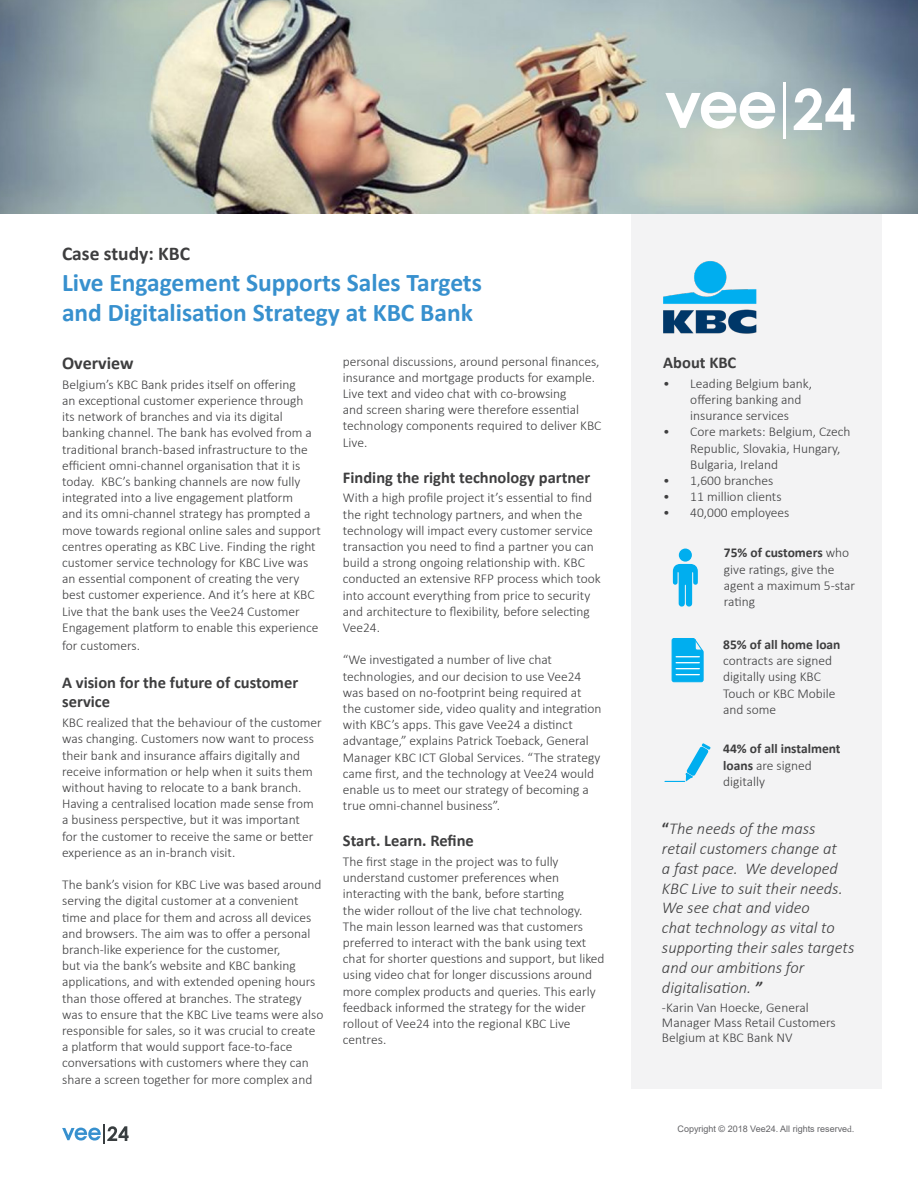
<style>
.page{position:relative;width:918px;height:1188px;background:#fff}
.page>*{position:absolute;margin:0;border:0;box-sizing:border-box;transform-origin:0 0}
.t1{font:700 25.5px/30.6px "Calibri";color:#3790ce}
.t2{font:700 19.5px "Calibri";color:#3e3e3f}
.t3{font:700 18px "Calibri";color:#3e3e3f}
.t4{font:italic 300 16.5px/19.8px "Calibri";color:#3e3e3f}
.t5{font:700 16.5px/19.8px "Calibri";color:#3e3e3f}
.t6{font:300 13.5px/16.2px "Calibri";color:#3e3e3f}
.t7{font:700 13.5px/16.2px "Calibri";color:#3e3e3f}
.t8{font:9px "Arial";color:#636366}
.s1{font-weight:700}
.s2{font-weight:300}
.s3{font-weight:700;font-style:normal}
.s4{font-family:"Minion Pro"}
</style>
<div class="page">
<svg style="left:107px;top:1126px;width:22px;height:15px"></svg>
<hr style="left:103px;top:1124px;width:2px;height:20px;background:#393e40">
<svg style="left:62px;top:1128px;width:39px;height:13px"></svg>
<div style="left:631px;top:214px;width:251px;height:875px;background:#f3f3f4"></div>
<img style="left:0;top:0;width:918px;height:214px">
<svg style="left:794px;top:88px;width:60px;height:42px"></svg>
<hr style="left:783px;top:82px;width:3px;height:57px;background:#fff">
<svg style="left:665px;top:92px;width:110px;height:37px"></svg>
<svg style="left:673px;top:564px;width:25px;height:43px"></svg>
<div style="left:679px;top:549px;width:13px;height:13px;background:#00aeef;border-radius:50%"></div>
<img style="left:663px;top:261px;width:93px;height:73px">
<svg style="left:672px;top:638px;width:31px;height:44px"></svg>
<svg style="left:665px;top:743px;width:46px;height:39px"></svg>
<h2 class="t2" style="left:62px;top:240px;width:130px">Case study: KBC</h2>
<h1 class="t1" style="left:62px;top:267px;width:422px">Live Engagement Supports Sales Targets and Digitalisation Strategy at KBC Bank</h1>
<h3 class="t3" style="left:62px;top:350px;width:73px">Overview</h3>
<p class="t6" style="left:62px;top:376px;width:260px">Belgium’s KBC Bank prides itself on offering<br>an exceptional customer experience through<br>its network of branches and via its digital banking channel. The bank has evolved from a traditional branch-based infrastructure to the efficient omni-channel organisation that it is today. KBC’s banking channels are now fully integrated into a live engagement platform<br>and its omni-channel strategy has prompted a move towards regional online sales and support centres operating as KBC Live. Finding the right customer service technology for KBC Live was an essential component of creating the very best customer experience. And it’s here at KBC Live that the bank uses the Vee24 Customer Engagement platform to enable this experience</p>
<p class="t6" style="left:62px;top:637px;width:79px">for customers.</p>
<p class="t5" style="left:62px;top:672px;width:238px">A vision for the future of customer service</p>
<p class="t6" style="left:62px;top:715px;width:261px">KBC realized that the behaviour of the customer was changing. Customers now want to process their bank and insurance affairs digitally and receive information or help when it suits them without having to relocate to a bank branch.<br>Having a centralised location made sense from a business perspective, but it was important<br>for the customer to receive the same or better experience as an in-branch visit.</p>
<p class="t6" style="left:62px;top:877px;width:263px">The bank’s vision for KBC Live was based around serving the digital customer at a convenient time and place for them and across all devices and browsers. The aim was to offer a personal branch-like experience for the customer,<br>but via the bank’s website and KBC banking applications, and with extended opening hours than those offered at branches. The strategy was to ensure that the KBC Live teams were also responsible for sales, so it was crucial to create a platform that would support face-to-face conversations with customers where they can share a screen together for more complex and</p>
<p class="t6" style="left:343px;top:353px;width:260px">personal discussions, around personal finances, insurance and mortgage products for example.<br>Live text and video chat with co-browsing<br>and screen sharing were therefore essential technology components required to deliver KBC Live.</p>
<p class="t5" style="left:343px;top:467px;width:249px">Finding the right technology partner</p>
<p class="t6" style="left:343px;top:490px;width:260px">With a high profile project it’s essential to find the right technology partners, and when the technology will impact every customer service transaction you need to find a partner you can build a strong ongoing relationship with. KBC conducted an extensive RFP process which took into account everything from price to security and architecture to flexibility, before selecting Vee24.</p>
<p class="t6" style="left:343px;top:652px;width:260px">“We investigated a number of live chat technologies, and our decision to use Vee24 was based on no-footprint being required at the customer side, video quality and integration with KBC’s apps. This gave Vee24 a distinct advantage,” explains Patrick Toeback, General Manager KBC ICT Global Services. “The strategy came first, and the technology at Vee24 would enable us to meet our strategy of becoming a true omni-channel business”.</p>
<p class="t5" style="left:343px;top:831px;width:133px">Start. Learn. Refine</p>
<p class="t6" style="left:343px;top:853px;width:263px">The first stage in the project was to fully understand customer preferences when interacting with the bank, before starting<br>the wider rollout of the live chat technology.<br>The main lesson learned was that customers preferred to interact with the bank using text chat for shorter questions and support, but liked using video chat for longer discussions around more complex products and queries. This early feedback informed the strategy for the wider rollout of Vee24 into the regional KBC Live centres.</p>
<p class="t5" style="left:663px;top:352px;width:75px">About KBC</p>
<p class="t6" style="left:690px;top:375px;width:123px;text-indent:-27px">• Leading Belgium bank, offering banking and insurance services</p>
<p class="t6" style="left:690px;top:424px;width:162px;text-indent:-27px">• Core markets: Belgium, Czech<br>Republic, Slovakia, Hungary,<br>Bulgaria, Ireland</p>
<p class="t6" style="left:663px;top:472px;width:112px">• 1,600 branches</p>
<p class="t6" style="left:663px;top:488px;width:120px">• 11 million clients</p>
<p class="t6" style="left:663px;top:505px;width:128px">• 40,000 employees</p>
<p class="t6" style="left:724px;top:545px;width:133px"><span class="s1">75% of customers</span> who give ratings, give the agent a maximum 5-star rating</p>
<p class="t7" style="left:723px;top:636px;width:119px">85% of all home loan</p>
<p class="t6" style="left:723px;top:652px;width:114px">contracts are signed digitally using KBC<br>Touch or KBC Mobile and some</p>
<p class="t7" style="left:723px;top:741px;width:119px">44% of all instalment loans <span class="s2">are signed digitally</span></p>
<p class="t4" style="left:662px;top:819px;width:194px"><span class="s3">“</span>The needs of the mass<br>retail customers change at<br>a fast pace. We developed<br>KBC Live to suit their needs.<br>We see chat and video<br>chat technology as vital to supporting their sales targets and our ambitions for digitalisation. <span class="s1">”</span></p>
<p class="t6" style="left:662px;top:1000px;width:175px;line-height:15px">-Karin Van Hoecke, General<br>Manager Mass Retail Customers<br>Belgium at KBC Bank NV</p>
<p class="t8" style="left:678px;top:1123px;width:178px">Copyright © 2018 Vee24. All rights reserve<span class="s4">d.</span></p>
</div>
